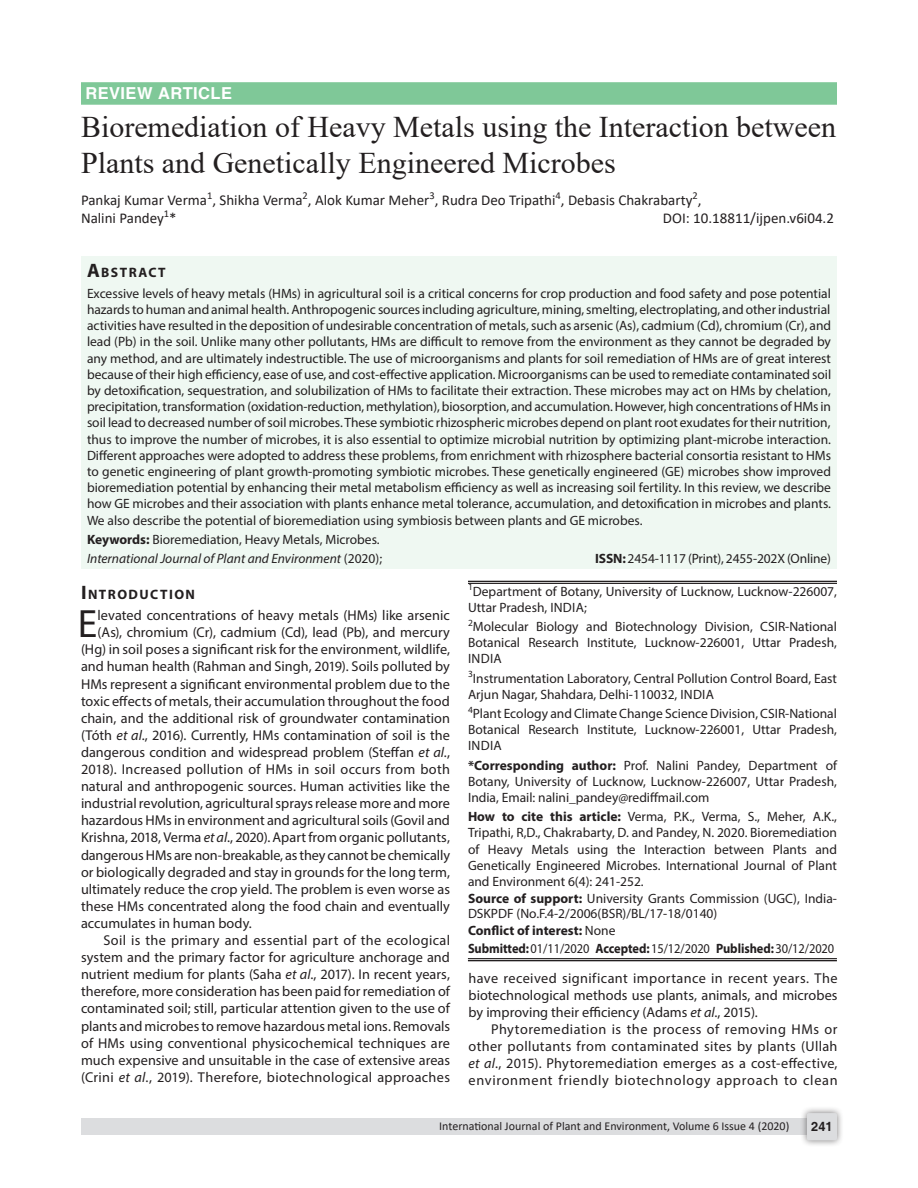
<style>
.page{position:relative;width:918px;height:1188px;background:#fff}
.page>*{position:absolute;margin:0;border:0;box-sizing:border-box;transform-origin:0 0}
.Body_flush{font:39.6px "Myriad Pro";color:#231f20}
.article_head{font:30px/36px "Times New Roman";color:#231f20}
.Subject{font:700 16.5px "Helvetica";letter-spacing:.025em;color:#fff}
.author{font:15px/18px "Calibri";color:#231f20}
.Body_flush-2{font:14.25px "Myriad Pro";color:#231f20}
.text{font:14.25px/17.1px "Myriad Pro";letter-spacing:.025em;color:#231f20;text-align:justify}
.Body_flush-3{font:14.25px "Myriad Pro";letter-spacing:.02em;color:#231f20}
.A{font:700 13.65px "Myriad Pro";letter-spacing:.105em;color:#231f20}
.Abstract{font:13.5px/16.2px "Myriad Pro";color:#231f20;text-align:justify}
.affiliation{font:13.5px/16.2px "Myriad Pro";color:#231f20;text-align:justify}
.affiliation-2{font:13.5px "Myriad Pro";color:#231f20;scale:.92 1}
.Abstract-2{font:italic 13.5px "Myriad Pro";color:#231f20}
.affiliation-3{font:700 13.5px "Myriad Pro";color:#231f20}
.t1{font:700 12.75px "Helvetica";color:#231f20}
.t2{font:12px "Calibri";color:#231f20}
.s1{font-size:19.5px}
.s2{font-weight:700}
.s3{font-style:normal}
.s4{font-style:italic}
.s5{font-weight:400}
</style>
<div class="page">
<div style="left:81px;top:1119px;width:756px;height:16px;background:#dcdddf"></div>
<div style="left:800px;top:1106px;width:44px;height:41px;background:#231f20;opacity:.61"></div>
<div style="left:807px;top:1113px;width:30px;height:27px;background:#dcdddf;border-radius:2px"></div>
<div style="left:81px;top:257px;width:756px;height:312px;background:#eff8f2"></div>
<div style="left:81px;top:82px;width:756px;height:23px;background:#7fc898"></div>
<hr style="left:468px;top:581px;width:369px;height:1px;background:#231f20">
<hr style="left:468px;top:583px;width:369px;height:1px;background:#231f20">
<hr style="left:468px;top:958px;width:369px;height:1px;background:#231f20">
<hr style="left:468px;top:960px;width:369px;height:1px;background:#231f20">
<p class="Subject" style="left:86px;top:84px;width:148px">REVIEW ARTICLE</p>
<p class="article_head" style="left:81px;top:108px;width:757px">Bioremediation of Heavy Metals using the Interaction between<br>Plants and Genetically Engineered Microbes</p>
<p class="author" style="left:81px;top:190px;width:622px">Pankaj Kumar Verma<sup>1</sup>, Shikha Verma<sup>2</sup>, Alok Kumar Meher<sup>3</sup>, Rudra Deo Tripathi<sup>4</sup>, Debasis Chakrabarty<sup>2</sup>,<br>Nalini Pandey<sup>1</sup>*</p>
<p class="author" style="left:663px;top:208px;width:173px">DOI: 10.18811/ijpen.v6i04.2</p>
<p class="A" style="left:87px;top:264px;width:80px"><span class="s1">A</span>BSTRACT</p>
<p class="Abstract" style="left:87px;top:285px;width:746px">Excessive levels of heavy metals (HMs) in agricultural soil is a critical concerns for crop production and food safety and pose potential hazards to human and animal health. Anthropogenic sources including agriculture, mining, smelting, electroplating, and other industrial activities have resulted in the deposition of undesirable concentration of metals, such as arsenic (As), cadmium (Cd), chromium (Cr), and lead (Pb) in the soil. Unlike many other pollutants, HMs are difficult to remove from the environment as they cannot be degraded by any method, and are ultimately indestructible. The use of microorganisms and plants for soil remediation of HMs are of great interest because of their high efficiency, ease of use, and cost-effective application. Microorganisms can be used to remediate contaminated soil by detoxification, sequestration, and solubilization of HMs to facilitate their extraction. These microbes may act on HMs by chelation, precipitation, transformation (oxidation-reduction, methylation), biosorption, and accumulation. However, high concentrations of HMs in soil lead to decreased number of soil microbes. These symbiotic rhizospheric microbes depend on plant root exudates for their nutrition, thus to improve the number of microbes, it is also essential to optimize microbial nutrition by optimizing plant-microbe interaction.<br>Different approaches were adopted to address these problems, from enrichment with rhizosphere bacterial consortia resistant to HMs to genetic engineering of plant growth-promoting symbiotic microbes. These genetically engineered (GE) microbes show improved bioremediation potential by enhancing their metal metabolism efficiency as well as increasing soil fertility. In this review, we describe how GE microbes and their association with plants enhance metal tolerance, accumulation, and detoxification in microbes and plants.<br>We also describe the potential of bioremediation using symbiosis between plants and GE microbes.</p>
<p class="Abstract" style="left:87px;top:531px;width:294px"><span class="s2">Keywords:</span> Bioremediation, Heavy Metals, Microbes.</p>
<p class="Abstract-2" style="left:87px;top:550px;width:297px">International Journal of Plant and Environment <span class="s3">(2020);</span></p>
<p class="Abstract" style="left:595px;top:550px;width:237px"><span class="s2">ISSN:</span> 2454-1117 (Print), 2455-202X (Online)</p>
<p class="A" style="left:81px;top:585px;width:116px"><span class="s1">I</span>NTRODUCTION</p>
<p class="Body_flush" style="left:78px;top:600px;width:21px">E</p>
<p class="Body_flush-2" style="left:97px;top:607px;width:354px">levated concentrations of heavy metals (HMs) like arsenic</p>
<p class="Body_flush-2" style="left:97px;top:624px;width:354px">(As), chromium (Cr), cadmium (Cd), lead (Pb), and mercury</p>
<p class="Body_flush-2" style="left:81px;top:641px;width:371px">(Hg) in soil poses a significant risk for the environment, wildlife,</p>
<p class="Body_flush-2" style="left:81px;top:658px;width:370px">and human health (Rahman and Singh, 2019). Soils polluted by</p>
<p class="Body_flush-2" style="left:81px;top:675px;width:371px">HMs represent a significant environmental problem due to the</p>
<p class="Body_flush-2" style="left:81px;top:692px;width:370px">toxic effects of metals, their accumulation throughout the food</p>
<p class="Body_flush-2" style="left:81px;top:709px;width:371px">chain, and the additional risk of groundwater contamination</p>
<p class="Body_flush-2" style="left:81px;top:726px;width:370px">(Tóth <span class="s4">et al</span>., 2016). Currently, HMs contamination of soil is the</p>
<p class="Body_flush-2" style="left:81px;top:743px;width:371px">dangerous condition and widespread problem (Steffan <span class="s4">et al</span>.,</p>
<p class="Body_flush-3" style="left:81px;top:760px;width:370px">2018). Increased pollution of HMs in soil occurs from both</p>
<p class="Body_flush-2" style="left:81px;top:778px;width:371px">natural and anthropogenic sources. Human activities like the</p>
<p class="Body_flush-2" style="left:81px;top:795px;width:371px">industrial revolution, agricultural sprays release more and more</p>
<p class="Body_flush-2" style="left:81px;top:812px;width:371px">hazardous HMs in environment and agricultural soils (Govil and</p>
<p class="Body_flush-2" style="left:81px;top:829px;width:370px">Krishna, 2018, Verma <span class="s4">et al</span>., 2020). Apart from organic pollutants,</p>
<p class="Body_flush-2" style="left:81px;top:846px;width:371px">dangerous HMs are non-breakable, as they cannot be chemically</p>
<p class="Body_flush-2" style="left:81px;top:863px;width:370px">or biologically degraded and stay in grounds for the long term,</p>
<p class="Body_flush-2" style="left:81px;top:880px;width:370px">ultimately reduce the crop yield. The problem is even worse as</p>
<p class="Body_flush-2" style="left:81px;top:897px;width:370px">these HMs concentrated along the food chain and eventually</p>
<p class="Body_flush-2" style="left:81px;top:914px;width:172px">accumulates in human body.</p>
<p class="text" style="left:81px;top:931px;width:371px;text-indent:22px">Soil is the primary and essential part of the ecological system and the primary factor for agriculture anchorage and nutrient medium for plants (Saha <span class="s4">et al</span>., 2017). In recent years, therefore, more consideration has been paid for remediation of contaminated soil; still, particular attention given to the use of plants and microbes to remove hazardous metal ions. Removals of HMs using conventional physicochemical techniques are much expensive and unsuitable in the case of extensive areas (Crini <span class="s4">et al</span>., 2019). Therefore, biotechnological approaches</p>
<p class="affiliation" style="left:468px;top:583px;width:371px"><sup>1</sup>Department of Botany, University of Lucknow, Lucknow-226007,<br>Uttar Pradesh, INDIA;</p>
<p class="affiliation" style="left:468px;top:618px;width:371px"><sup>2</sup>Molecular Biology and Biotechnology Division, CSIR-National Botanical Research Institute, Lucknow-226001, Uttar Pradesh, INDIA</p>
<p class="affiliation" style="left:468px;top:670px;width:370px"><sup>3</sup>Instrumentation Laboratory, Central Pollution Control Board, East<br>Arjun Nagar, Shahdara, Delhi-110032, INDIA</p>
<p class="affiliation" style="left:468px;top:705px;width:371px"><sup>4</sup>Plant Ecology and Climate Change Science Division, CSIR-National Botanical Research Institute, Lucknow-226001, Uttar Pradesh, INDIA</p>
<p class="affiliation" style="left:468px;top:757px;width:371px"><span class="s2">*Corresponding author:</span> Prof. Nalini Pandey, Department of Botany, University of Lucknow, Lucknow-226007, Uttar Pradesh, India, Email: nalini_pandey@rediffmail.com</p>
<p class="affiliation" style="left:468px;top:808px;width:371px"><span class="s2">How to cite this article:</span> Verma, P.K., Verma, S., Meher, A.K., Tripathi, R,D., Chakrabarty, D. and Pandey, N. 2020. Bioremediation of Heavy Metals using the Interaction between Plants and Genetically Engineered Microbes. International Journal of Plant and Environment 6(4): 241-252.</p>
<p class="affiliation" style="left:468px;top:891px;width:371px;line-height:14.4px"><span class="s2">Source of support:</span> University Grants Commission (UGC), India-<br>DSKPDF (No.F.4-2/2006(BSR)/BL/17-18/0140)</p>
<p class="affiliation-3" style="left:468px;top:922px;width:149px">Conflict of interest: <span class="s5">None</span></p>
<p class="affiliation-2" style="left:468px;top:941px;width:400px"><span class="s2">Submitted:</span>01/11/2020 <span class="s2">Accepted:</span>15/12/2020 <span class="s2">Published:</span>30/12/2020</p>
<p class="text" style="left:469px;top:969px;width:371px">have received significant importance in recent years. The biotechnological methods use plants, animals, and microbes by improving their efficiency (Adams <span class="s4">et al</span>., 2015).</p>
<p class="text" style="left:469px;top:1020px;width:371px;text-indent:22px">Phytoremediation is the process of removing HMs or other pollutants from contaminated sites by plants (Ullah <span class="s4">et al</span>., 2015). Phytoremediation emerges as a cost-effective, environment friendly biotechnology approach to clean</p>
<p class="t2" style="left:439px;top:1117px;width:352px">International Journal of Plant and Environment, Volume 6 Issue 4 (2020)</p>
<p class="t1" style="left:811px;top:1119px;width:23px">241</p>
</div>
